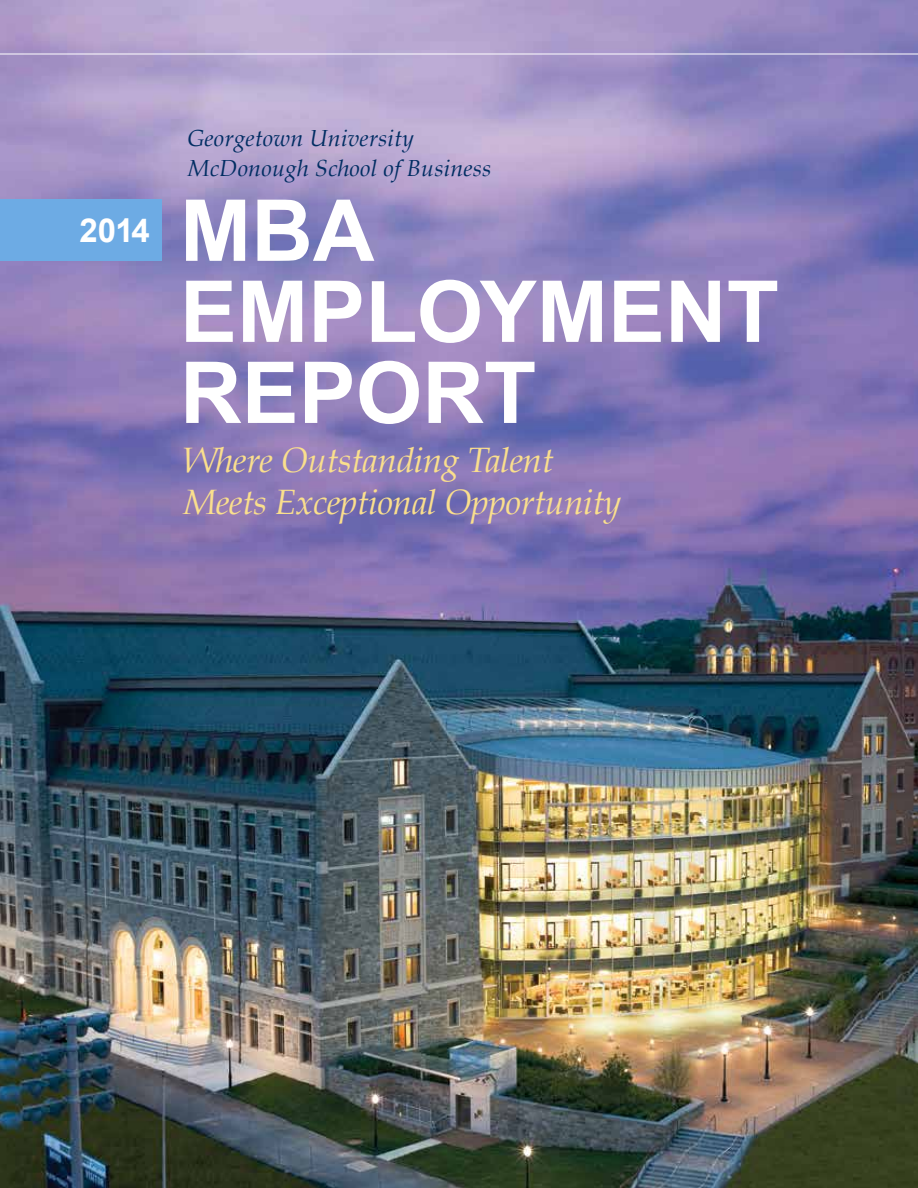
<style>
.page{position:relative;width:918px;height:1188px;background:#fff}
.page>*{position:absolute;margin:0;border:0;box-sizing:border-box;transform-origin:0 0}
.t1{font:700 85.5px/81px "Arial";color:#fff}
.t2{font:italic 35.25px/42px "Book Antiqua";letter-spacing:-.015em;color:#fadf8d}
.t3{font:700 33px "Arial";color:#fff}
.t4{font:italic 23.25px/30px "Book Antiqua";letter-spacing:.01em;color:#002d62}
</style>
<div class="page">
<img style="left:0;top:0;width:918px;height:1188px">
<div style="left:0;top:199px;width:162px;height:62px;background:#6dabe4"></div>
<hr style="left:0;top:54px;width:918px;height:1px;background:#fff">
<p class="t3" style="left:80px;top:208px;width:72px">2014</p>
<p class="t4" style="left:188px;top:123px;width:305px">Georgetown University<br>McDonough School of Business</p>
<h1 class="t1" style="left:180px;top:193px;width:600px">MBA<br>EMPLOYMENT<br>REPORT</h1>
<p class="t2" style="left:183px;top:440px;width:440px">Where Outstanding Talent<br>Meets Exceptional Opportunity</p>
</div>
